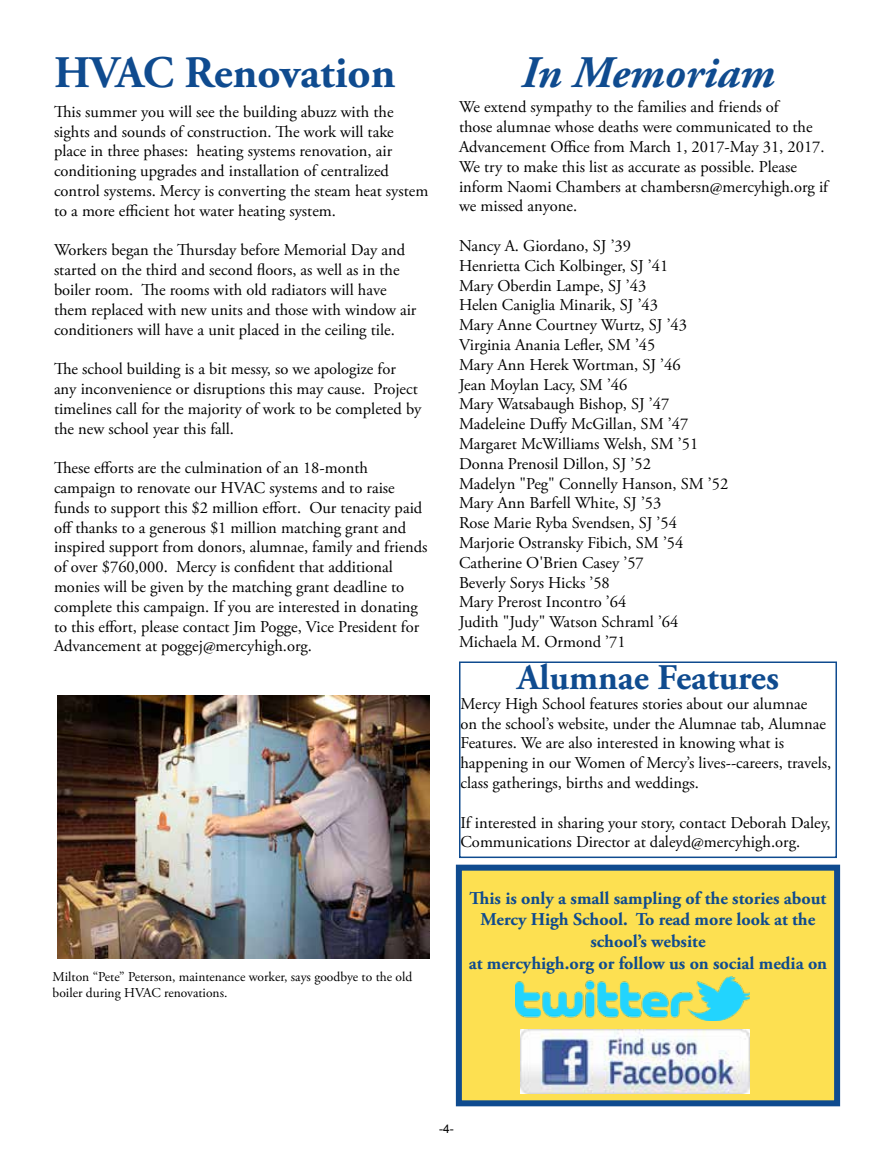
<style>
.page{position:relative;width:891px;height:1161px;background:#fff}
.page>*{position:absolute;margin:0;border:0;box-sizing:border-box;transform-origin:0 0}
.t1{font:700 45px "Adobe Garamond Pro";color:#0f4b8f}
.t2{font:italic 700 45px "Adobe Garamond Pro";color:#0f4b8f}
.t3{font:700 36px "Adobe Garamond Pro";color:#0f4b8f}
.t4{font:700 18px/21.6px "Adobe Garamond Pro";color:#0f4b8f;text-align:center}
.t5{font:16.5px/19.8px "Adobe Garamond Pro";color:#000}
.t6{font:13.5px/16.2px "Adobe Garamond Pro";color:#000}
.t7{font:12px "Arial";color:#000}
</style>
<div class="page">
<img style="left:57px;top:695px;width:372px;height:263px">
<div style="left:459px;top:868px;width:378px;height:235px;background:#fde051"></div>
<div style="left:456px;top:865px;width:384px;height:241px;border:6px solid #0f4b8f"></div>
<img style="left:516px;top:976px;width:234px;height:44px">
<div style="left:459px;top:662px;width:378px;height:196px;border:2px solid #0f4b8f"></div>
<img style="left:521px;top:1030px;width:229px;height:64px">
<h1 class="t1" style="left:54px;top:46px;width:343px">HVAC Renovation</h1>
<p class="t5" style="left:54px;top:102px;width:376px">This summer you will see the building abuzz with the sights and sounds of construction. The work will take place in three phases: heating systems renovation, air conditioning upgrades and installation of centralized control systems. Mercy is converting the steam heat system to a more efficient hot water heating system.</p>
<p class="t5" style="left:54px;top:241px;width:364px">Workers began the Thursday before Memorial Day and started on the third and second floors, as well as in the boiler room. The rooms with old radiators will have them replaced with new units and those with window air conditioners will have a unit placed in the ceiling tile.</p>
<p class="t5" style="left:54px;top:360px;width:369px">The school building is a bit messy, so we apologize for any inconvenience or disruptions this may cause. Project timelines call for the majority of work to be completed by the new school year this fall.</p>
<p class="t5" style="left:54px;top:459px;width:375px">These efforts are the culmination of an 18-month campaign to renovate our HVAC systems and to raise funds to support this $2 million effort. Our tenacity paid off thanks to a generous $1 million matching grant and inspired support from donors, alumnae, family and friends of over $760,000. Mercy is confident that additional monies will be given by the matching grant deadline to complete this campaign. If you are interested in donating to this effort, please contact Jim Pogge, Vice President for Advancement at poggej@mercyhigh.org.</p>
<p class="t6" style="left:53px;top:969px;width:361px">Milton “Pete” Peterson, maintenance worker, says goodbye to the old boiler during HVAC renovations.</p>
<h1 class="t2" style="left:521px;top:46px;width:255px">In Memoriam</h1>
<p class="t5" style="left:459px;top:98px;width:371px">We extend sympathy to the families and friends of<br>those alumnae whose deaths were communicated to the Advancement Office from March 1, 2017-May 31, 2017.<br>We try to make this list as accurate as possible. Please inform Naomi Chambers at chambersn@mercyhigh.org if we missed anyone.</p>
<p class="t5" style="left:459px;top:237px;width:271px">Nancy A. Giordano, SJ ’39<br>Henrietta Cich Kolbinger, SJ ’41<br>Mary Oberdin Lampe, SJ ’43<br>Helen Caniglia Minarik, SJ ’43<br>Mary Anne Courtney Wurtz, SJ ’43<br>Virginia Anania Lefler, SM ’45<br>Mary Ann Herek Wortman, SJ ’46<br>Jean Moylan Lacy, SM ’46<br>Mary Watsabaugh Bishop, SJ ’47<br>Madeleine Duffy McGillan, SM ’47<br>Margaret McWilliams Welsh, SM ’51<br>Donna Prenosil Dillon, SJ ’52<br>Madelyn "Peg" Connelly Hanson, SM ’52<br>Mary Ann Barfell White, SJ ’53<br>Rose Marie Ryba Svendsen, SJ ’54<br>Marjorie Ostransky Fibich, SM ’54<br>Catherine O'Brien Casey ’57<br>Beverly Sorys Hicks ’58<br>Mary Prerost Incontro ’64<br>Judith "Judy" Watson Schraml ’64<br>Michaela M. Ormond ’71</p>
<h2 class="t3" style="left:517px;top:657px;width:263px">Alumnae Features</h2>
<p class="t5" style="left:460px;top:694px;width:372px">Mercy High School features stories about our alumnae<br>on the school’s website, under the Alumnae tab, Alumnae Features. We are also interested in knowing what is happening in our Women of Mercy’s lives--careers, travels, class gatherings, births and weddings.</p>
<p class="t5" style="left:460px;top:813px;width:372px">If interested in sharing your story, contact Deborah Daley,<br>Communications Director at daleyd@mercyhigh.org.</p>
<p class="t4" style="left:469px;top:888px;width:360px">This is only a small sampling of the stories about Mercy High School. To read more look at the school’s website<br>at mercyhigh.org or follow us on social media on</p>
<p class="t7" style="left:439px;top:1121px;width:16px">-4-</p>
</div>
